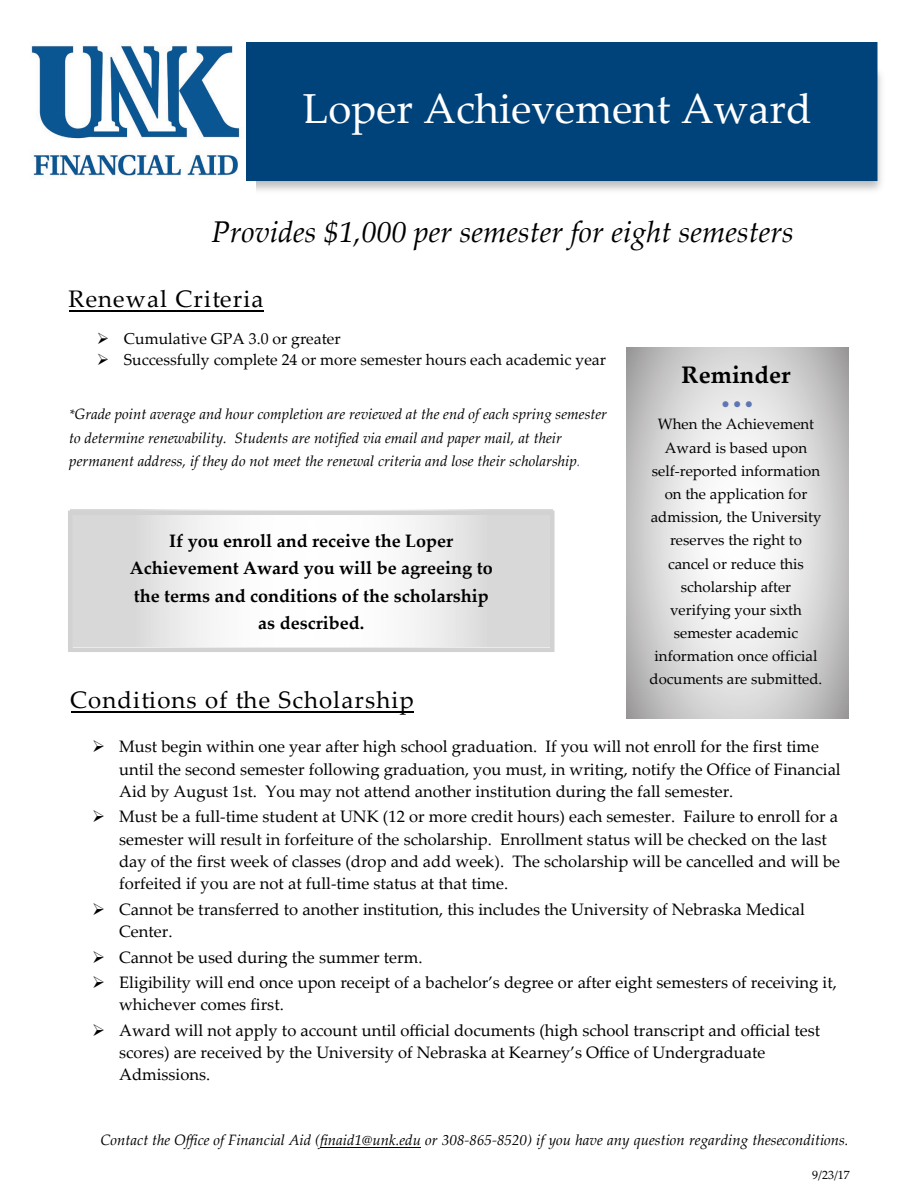
<style>
.page{position:relative;width:918px;height:1188px;background:#fff}
.page>*{position:absolute;margin:0;border:0;box-sizing:border-box;transform-origin:0 0}
.t1{font:42px "Palatino Linotype";color:#fff}
.t2{font:italic 30px "Palatino Linotype";color:#000}
.t3{font:24px "Palatino Linotype";letter-spacing:.045em;color:#000}
.t4{font:700 24px "Palatino Linotype";color:#000}
.t5{font:700 18px/27.5px "Palatino Linotype";color:#000;text-align:center}
.t6{font:16.5px/22.4px "Palatino Linotype";color:#000}
.t7{font:16.5px/22.4px "Palatino Linotype";color:#000}
.t8{font:16.5px "Symbol";color:#6076b4}
.t9{font:15.9px "Palatino Linotype";color:#000}
.t10{font:italic 15px/23.2px "Palatino Linotype";color:#000}
.t11{font:15px/23.2px "Palatino Linotype";color:#000;text-align:center}
.t12{font:12px "Palatino Linotype";color:#000}
.s1{font-style:inherit}
.s2{font-size:13.5px}
.s3{color:#42558c}
</style>
<div class="page">
<img style="left:30px;top:44px;width:203px;height:134px">
<svg style="left:627px;top:348px;width:221px;height:371px"></svg>
<img style="left:231px;top:84px;width:650px;height:107px">
<div style="left:246px;top:42px;width:632px;height:139px;background:#00437b"></div>
<div style="left:279px;top:91px;width:597px;height:83px;background:#00437b"></div>
<svg style="left:70px;top:510px;width:482px;height:137px"></svg>
<hr style="left:71px;top:711px;width:342px;height:2px;background:#000">
<hr style="left:69px;top:310px;width:194px;height:1px;background:#000">
<hr style="left:328px;top:1147px;width:93px;height:1px;background:#000">
<h1 class="t1" style="left:303px;top:79px;width:511px">Loper Achievement Award</h1>
<h2 class="t2" style="left:211px;top:210px;width:584px">Provides $1,000 per semester for eight semesters</h2>
<h3 class="t3" style="left:69px;top:281px;width:196px">Renewal Criteria</h3>
<p class="t9" style="left:97px;top:328px;width:245px">➢ Cumulative GPA 3.<span class="s1">0</span> or greater</p>
<p class="t9" style="left:97px;top:349px;width:511px">➢ Successfully complete 24 or more semester hours each academic year</p>
<p class="t10" style="left:69px;top:402px;width:539px"><span class="s2">*</span>Grade point average and hour completion are reviewed at the end of each spring semester to determine renewability. Students are notified via email and paper mail, at their permanent address, if they do not meet the renewal criteria and lose their scholarship<span class="s3">.</span></p>
<h3 class="t4" style="left:682px;top:358px;width:110px">Reminder</h3>
<p class="t8" style="left:722px;top:392px;width:33px">•••</p>
<p class="t11" style="left:650px;top:412px;width:174px">When the <span class="s1">Achievement<br>Award</span> is based upon self-reported information on the application for admission, the University reserves the right to cancel or reduce this scholarship after verifying your sixth semester academic information once official documents are submitted.</p>
<p class="t5" style="left:130px;top:526px;width:364px">If you enroll and receive the Loper Achievement Award you will be agreeing to the terms and conditions of the scholarship as described.</p>
<h3 class="t3" style="left:70px;top:683px;width:345px">Conditions of the Scholarship</h3>
<p class="t7" style="left:119px;top:735px;width:723px;text-indent:-27px">➢ Must begin within one year after high school graduation. If you will not enroll for the first time until the second semester following graduation, you must, in writing, notify the Office of Financial<br>Aid by August 1st. You may not attend another institution during the fall semester.</p>
<p class="t6" style="left:119px;top:805px;width:723px;text-indent:-27px">➢ Must be a full-time student at UNK (12 or more credit hours) each semester. Failure to enroll for a semester will result in forfeiture of the scholarship. Enrollment status will be checked on the last day of the first week of classes (drop and add week). The scholarship will be cancelled and will be forfeited if you are not at full-time status at that time.</p>
<p class="t6" style="left:119px;top:897px;width:687px;text-indent:-27px">➢ Cannot be transferred to another institution, this includes the University of Nebraska Medical<br>Center.</p>
<p class="t6" style="left:92px;top:945px;width:332px">➢ Cannot be used during the summer term.</p>
<p class="t6" style="left:119px;top:970px;width:719px;text-indent:-27px">➢ Eligibility will end once upon receipt of a bachelor’s degree or after eight semesters of receiving it, whichever comes first.</p>
<p class="t6" style="left:119px;top:1018px;width:702px;text-indent:-27px">➢ Award will not apply to account until official documents (high school transcript and official test scores) are received by the University of Nebraska at Kearney’s Office of Undergraduate<br>Admissions.</p>
<p class="t10" style="left:101px;top:1128px;width:750px">Contact the Office of Financial Aid (finaid1@unk.edu or 308-865-8520) if you have any question regarding theseconditions.</p>
<p class="t12" style="left:812px;top:1166px;width:39px">9/23/17</p>
</div>
